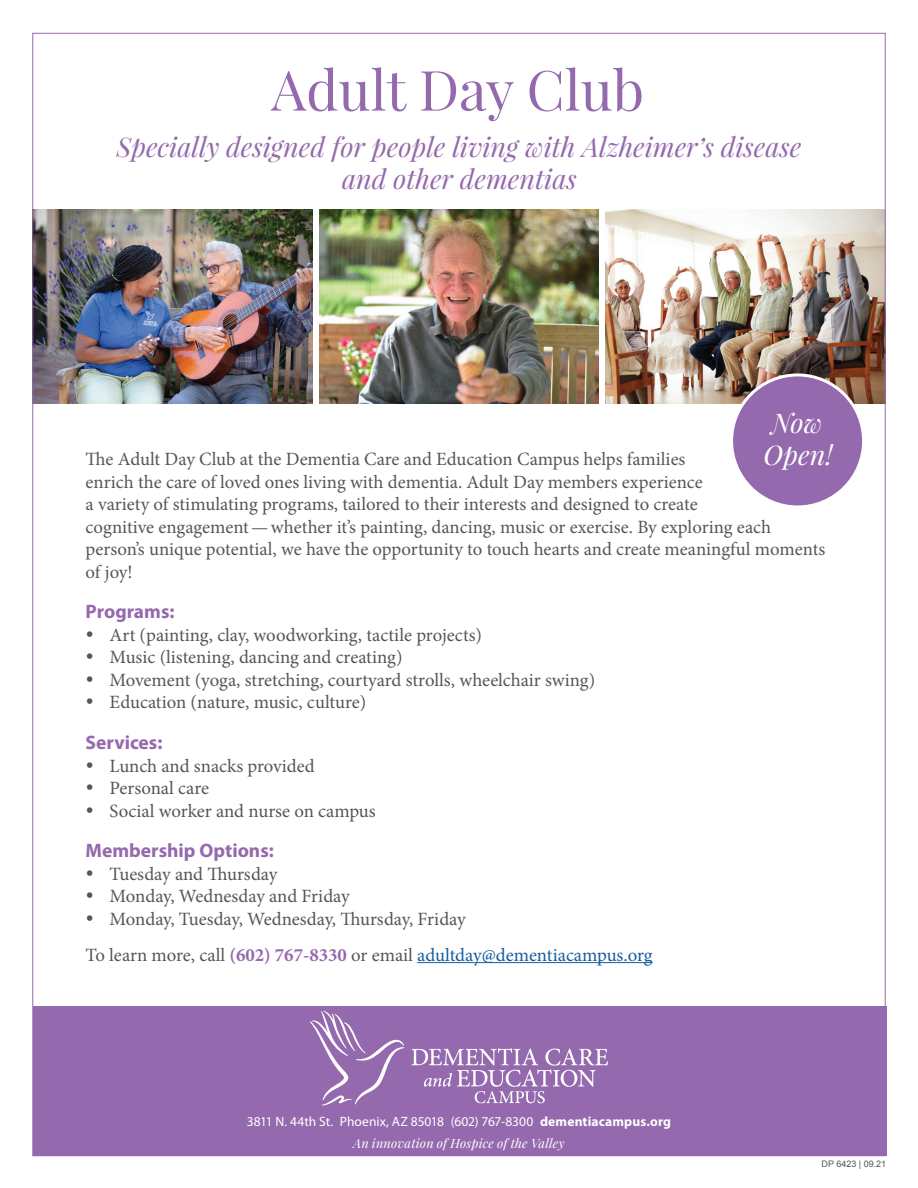
<style>
.page{position:relative;width:918px;height:1188px;background:#fff}
.page>*{position:absolute;margin:0;border:0;box-sizing:border-box;transform-origin:0 0}
.t1{font:55.5px "Playfair Display";color:#9569ad}
.t2{font:italic 27px/32.4px "Playfair Display";color:#9569ad;text-align:center}
.t3{font:italic 27px/32.4px "Playfair Display";color:#fff}
.t4{font:700 19.5px "Myriad Pro";color:#9569ad}
.t5{font:18.75px/22.5px "Minion Pro";color:#54565a}
.t6{font:18.75px "Minion Pro";letter-spacing:-.005em;color:#175d9e}
.t7{font:13.5px "Myriad Pro";letter-spacing:-.005em;color:#fff}
.t8{font:italic 12.75px "Playfair Display";letter-spacing:.015em;color:#fff}
.t9{font:9px "Arial";color:#54565a}
.s1{color:#54565a}
.s2{font-weight:700;color:#9569ad}
.s3{font-weight:700}
</style>
<div class="page">
<div style="left:33px;top:1006px;width:853px;height:150px;background:#9569ad"></div>
<svg style="left:412px;top:1048px;width:196px;height:55px"></svg>
<svg style="left:310px;top:1011px;width:94px;height:94px"></svg>
<img style="left:606px;top:210px;width:278px;height:193px">
<hr style="left:417px;top:962px;width:236px;height:1px;background:#175d9e">
<img style="left:319px;top:210px;width:280px;height:193px">
<img style="left:34px;top:210px;width:278px;height:193px">
<div style="left:732px;top:375px;width:132px;height:132px;background:#9569ad;border-radius:50%"></div>
<div style="left:730px;top:373px;width:135px;height:135px;border:3px solid #fff;border-radius:50%"></div>
<h1 class="t1" style="left:271px;top:55px;width:374px">Adult Day Club</h1>
<h2 class="t2" style="left:116px;top:130px;width:687px">Specially designed for people living with Alzheimer’s disease and other dementias</h2>
<h2 class="t3" style="left:764px;top:406px;width:70px">Now<br>Open!</h2>
<p class="t5" style="left:86px;top:448px;width:741px">The Adult Day Club at the Dementia Care and Education Campus helps families<br>enrich the care of loved ones living with dementia. Adult Day members experience<br>a variety of stimulating programs, tailored to their interests and designed to create<br>cognitive engagement—whether it’s painting, dancing, music or exercise. By exploring each person’s unique potential, we have the opportunity to touch hearts and create meaningful moments of joy!</p>
<p class="t4" style="left:86px;top:599px;width:90px">Programs:</p>
<p class="t5" style="left:110px;top:624px;width:487px">Art (painting, clay, woodworking, tactile projects)<br>Music (listening, dancing and creating)<br>Movement (yoga, stretching, courtyard strolls, wheelchair swing)<br>Education (nature, music, culture)</p>
<p class="t4" style="left:86px;top:730px;width:78px">Services:</p>
<p class="t5" style="left:110px;top:754px;width:268px">Lunch and snacks provided<br>Personal care<br>Social worker and nurse on campus</p>
<p class="t4" style="left:86px;top:838px;width:190px">Membership Options:</p>
<p class="t5" style="left:110px;top:863px;width:358px">Tuesday and Thursday<br>Monday, Wednesday and Friday<br>Monday, Tuesday, Wednesday, Thursday, Friday</p>
<p class="t6" style="left:86px;top:942px;width:569px"><span class="s1">To learn more, call</span> <span class="s2">(602) 767-8330</span> <span class="s1">or email</span> adultday@dementiacampus.org</p>
<p class="t7" style="left:247px;top:1113px;width:426px">3811 N. 44th St. Phoenix, AZ 85018 (602) 767-8300 <span class="s3">dementiacampus.org</span></p>
<p class="t8" style="left:353px;top:1135px;width:213px">An innovation of Hospice of the Valley</p>
<p class="t9" style="left:822px;top:1158px;width:66px">DP 6423 | 09.21</p>
</div>
